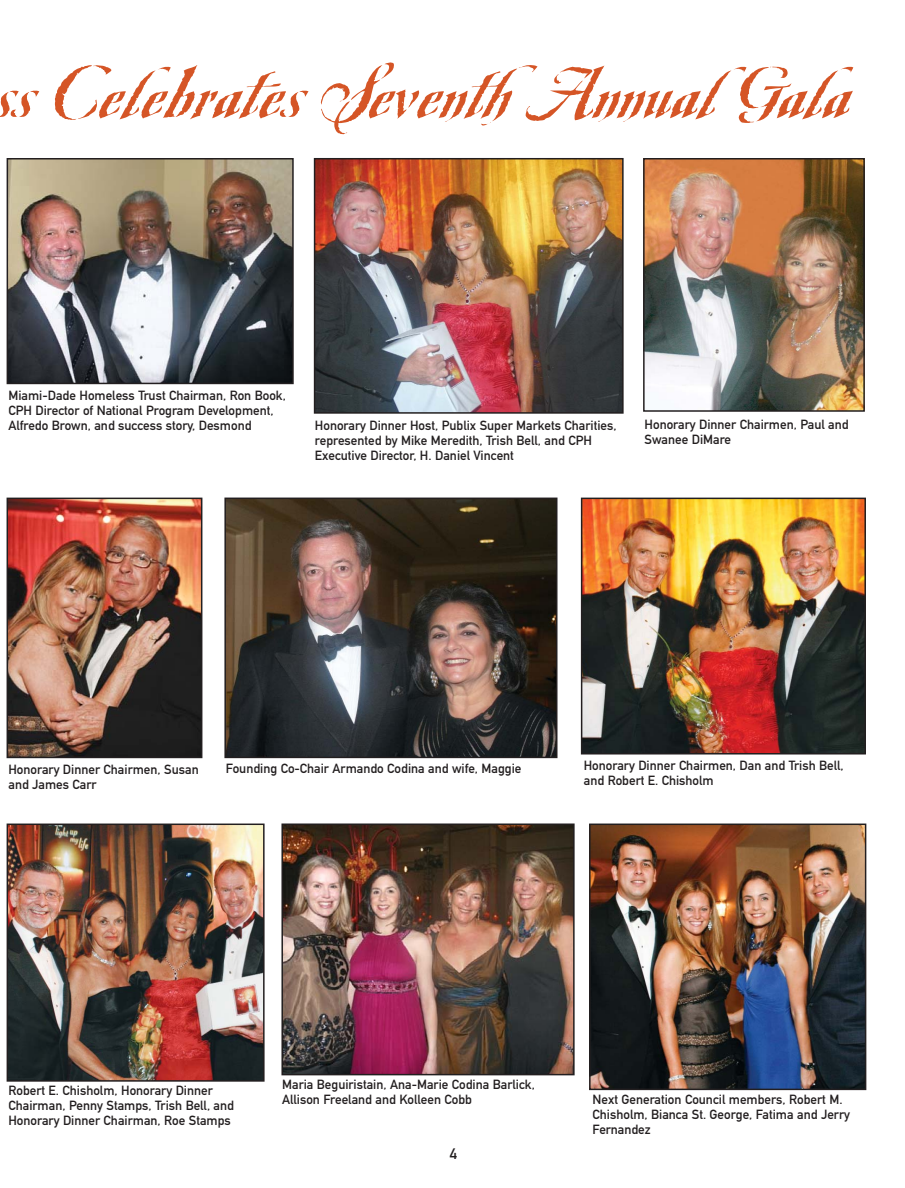
<style>
.page{position:relative;width:905px;height:1188px;background:#fff}
.page>*{position:absolute;margin:0;border:0;box-sizing:border-box;transform-origin:0 0}
.t1{font:600 76.5px "Ovidius";color:#d55526}
.t2{font:15px "DIN Mittelschrift";color:#231f20}
.t3{font:13.2px/15px "DIN Mittelschrift";color:#231f20}
</style>
<div class="page">
<img style="left:227px;top:501px;width:327px;height:254px">
<div style="left:224px;top:498px;width:333px;height:260px;border:2px solid #231f20"></div>
<img style="left:10px;top:161px;width:281px;height:220px">
<div style="left:7px;top:158px;width:287px;height:226px;border:2px solid #231f20"></div>
<img style="left:646px;top:161px;width:215px;height:248px">
<div style="left:643px;top:158px;width:221px;height:254px;border:2px solid #231f20"></div>
<img style="left:317px;top:161px;width:303px;height:250px">
<div style="left:314px;top:158px;width:309px;height:256px;border:2px solid #231f20"></div>
<img style="left:10px;top:501px;width:189px;height:254px">
<div style="left:7px;top:498px;width:195px;height:260px;border:2px solid #231f20"></div>
<img style="left:584px;top:501px;width:279px;height:251px">
<div style="left:581px;top:498px;width:285px;height:257px;border:2px solid #231f20"></div>
<img style="left:10px;top:827px;width:251px;height:252px">
<div style="left:7px;top:824px;width:257px;height:258px;border:2px solid #231f20"></div>
<img style="left:592px;top:827px;width:271px;height:260px">
<div style="left:589px;top:824px;width:277px;height:266px;border:2px solid #231f20"></div>
<img style="left:284px;top:827px;width:287px;height:245px">
<div style="left:281px;top:824px;width:293px;height:251px;border:2px solid #231f20"></div>
<h1 class="t1" style="left:-7px;top:61px;width:858px">ss Celebrates Seventh Annual Gala</h1>
<p class="t3" style="left:8px;top:389px;width:279px">Miami-Dade Homeless Trust Chairman, Ron Book,<br>CPH Director of National Program Development,<br>Alfredo Brown, and success story, Desmond</p>
<p class="t3" style="left:315px;top:420px;width:303px">Honorary Dinner Host, Publix Super Markets Charities, represented by Mike Meredith, Trish Bell, and CPH<br>Executive Director, H. Daniel Vincent</p>
<p class="t3" style="left:644px;top:418px;width:206px">Honorary Dinner Chairmen, Paul and<br>Swanee DiMare</p>
<p class="t3" style="left:8px;top:763px;width:192px">Honorary Dinner Chairmen, Susan and James Carr</p>
<p class="t3" style="left:584px;top:759px;width:261px">Honorary Dinner Chairmen, Dan and Trish Bell, and Robert E. Chisholm</p>
<p class="t3" style="left:226px;top:762px;width:297px">Founding Co-Chair Armando Codina and wife, Maggie</p>
<p class="t3" style="left:282px;top:1078px;width:254px">Maria Beguiristain, Ana-Marie Codina Barlick,<br>Allison Freeland and Kolleen Cobb</p>
<p class="t3" style="left:8px;top:1084px;width:227px">Robert E. Chisholm, Honorary Dinner<br>Chairman, Penny Stamps, Trish Bell, and<br>Honorary Dinner Chairman, Roe Stamps</p>
<p class="t3" style="left:592px;top:1093px;width:259px">Next Generation Council members, Robert M.<br>Chisholm, Bianca St. George, Fatima and Jerry<br>Fernandez</p>
<p class="t2" style="left:450px;top:1148px;width:9px">4</p>
</div>
